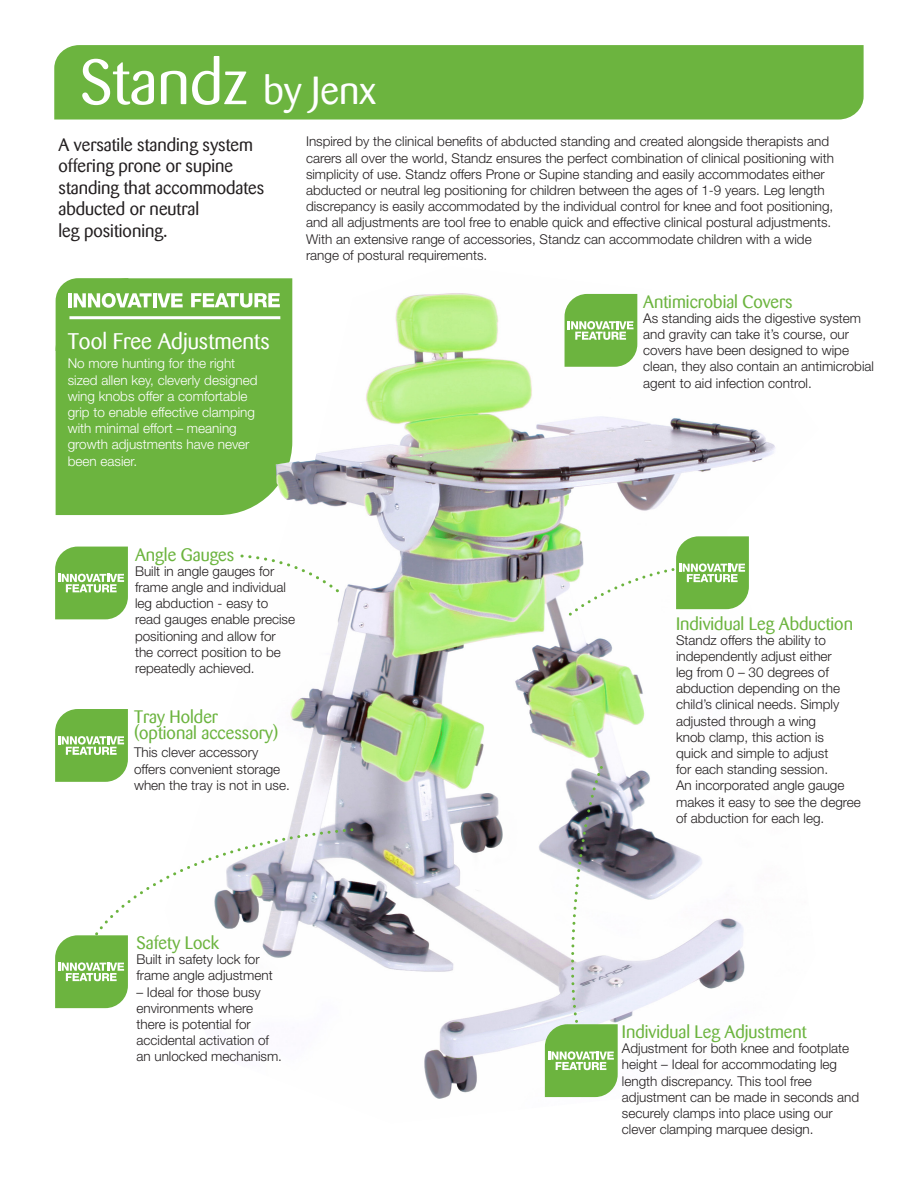
<style>
.page{position:relative;width:918px;height:1188px;background:#fff}
.page>*{position:absolute;margin:0;border:0;box-sizing:border-box;transform-origin:0 0}
.t1{font:63px "Barmeno";color:#fff}
.t2{font:22.5px "Barmeno";color:#fff}
.t3{font:18px "Barmeno";color:#6cb43f}
.t4{font:18px/21.6px "Barmeno";color:#231f20}
.t5{font:300 13.5px/16.2px "Helvetica Neue LT Std";color:#231f20}
.t6{font:300 13.5px/16.2px "Helvetica Neue LT Std";color:#fff}
.s1{font-size:39px}
</style>
<div class="page">
<div style="left:56px;top:351px;width:109px;height:164px;background:#6cb43f"></div>
<svg style="left:56px;top:278px;width:109px;height:73px;background:#7ebd57"></svg>
<hr style="left:69px;top:316px;width:211px;height:3px;background:#fff">
<img style="left:165px;top:278px;width:610px;height:821px">
<div style="left:54px;top:45px;width:810px;height:74px;background:#6cb43f"></div>
<svg style="left:239px;top:553px;width:103px;height:42px"></svg>
<svg style="left:55px;top:546px;width:73px;height:73px;background:#83bf5d"></svg>
<svg style="left:567px;top:536px;width:182px;height:81px"></svg>
<svg style="left:55px;top:709px;width:73px;height:73px;background:#82bf5c"></svg>
<svg style="left:55px;top:826px;width:300px;height:182px"></svg>
<svg style="left:545px;top:763px;width:73px;height:334px"></svg>
<svg style="left:565px;top:294px;width:72px;height:73px;background:#82bf5c"></svg>
<p class="t1" style="left:80px;top:46px;width:297px">Standz <span class="s1">by Jenx</span></p>
<p class="t4" style="left:59px;top:134px;width:207px">A versatile standing system offering prone or supine standing that accommodates abducted or neutral<br>leg positioning.</p>
<p class="t5" style="left:306px;top:133px;width:529px">Inspired by the clinical benefits of abducted standing and created alongside therapists and carers all over the world, Standz ensures the perfect combination of clinical positioning with simplicity of use. Standz offers Prone or Supine standing and easily accommodates either abducted or neutral leg positioning for children between the ages of 1-9 years. Leg length discrepancy is easily accommodated by the individual control for knee and foot positioning, and all adjustments are tool free to enable quick and effective clinical postural adjustments.<br>With an extensive range of accessories, Standz can accommodate children with a wide range of postural requirements.</p>
<p class="t2" style="left:68px;top:329px;width:204px">Tool Free Adjustments</p>
<p class="t6" style="left:68px;top:355px;width:191px">No more hunting for the right sized allen key, cleverly designed wing knobs offer a comfortable grip to enable effective clamping with minimal effort – meaning growth adjustments have never been easier.</p>
<p class="t3" style="left:135px;top:544px;width:101px">Angle Gauges</p>
<p class="t5" style="left:135px;top:562px;width:162px">Built in angle gauges for frame angle and individual leg abduction - easy to read gauges enable precise positioning and allow for the correct position to be repeatedly achieved.</p>
<p class="t3" style="left:134px;top:706px;width:85px">Tray Holder</p>
<p class="t3" style="left:134px;top:723px;width:146px">(optional accessory)</p>
<p class="t5" style="left:134px;top:744px;width:157px">This clever accessory offers convenient storage when the tray is not in use.</p>
<p class="t3" style="left:136px;top:932px;width:84px">Safety Lock</p>
<p class="t5" style="left:136px;top:951px;width:138px">Built in safety lock for frame angle adjustment</p>
<p class="t5" style="left:136px;top:983px;width:147px">– Ideal for those busy environments where there is potential for accidental activation of an unlocked mechanism.</p>
<p class="t3" style="left:643px;top:291px;width:151px">Antimicrobial Covers</p>
<p class="t5" style="left:643px;top:309px;width:232px">As standing aids the digestive system and gravity can take it’s course, our covers have been designed to wipe clean, they also contain an antimicrobial agent to aid infection control.</p>
<p class="t3" style="left:676px;top:613px;width:178px">Individual Leg Abduction</p>
<p class="t5" style="left:676px;top:631px;width:186px">Standz offers the ability to independently adjust either<br>leg from 0 – 30 degrees of abduction depending on the child’s clinical needs. Simply adjusted through a wing<br>knob clamp, this action is<br>quick and simple to adjust<br>for each standing session.<br>An incorporated angle gauge makes it easy to see the degree of abduction for each leg.</p>
<p class="t3" style="left:622px;top:1021px;width:186px">Individual Leg Adjustment</p>
<p class="t5" style="left:622px;top:1040px;width:229px">Adjustment for both knee and footplate height – Ideal for accommodating leg</p>
<p class="t5" style="left:622px;top:1072px;width:191px">length discrepancy. This tool free</p>
<p class="t5" style="left:622px;top:1088px;width:239px">adjustment can be made in seconds and securely clamps into place using our</p>
<p class="t5" style="left:622px;top:1121px;width:193px">clever clamping marquee design.</p>
</div>
